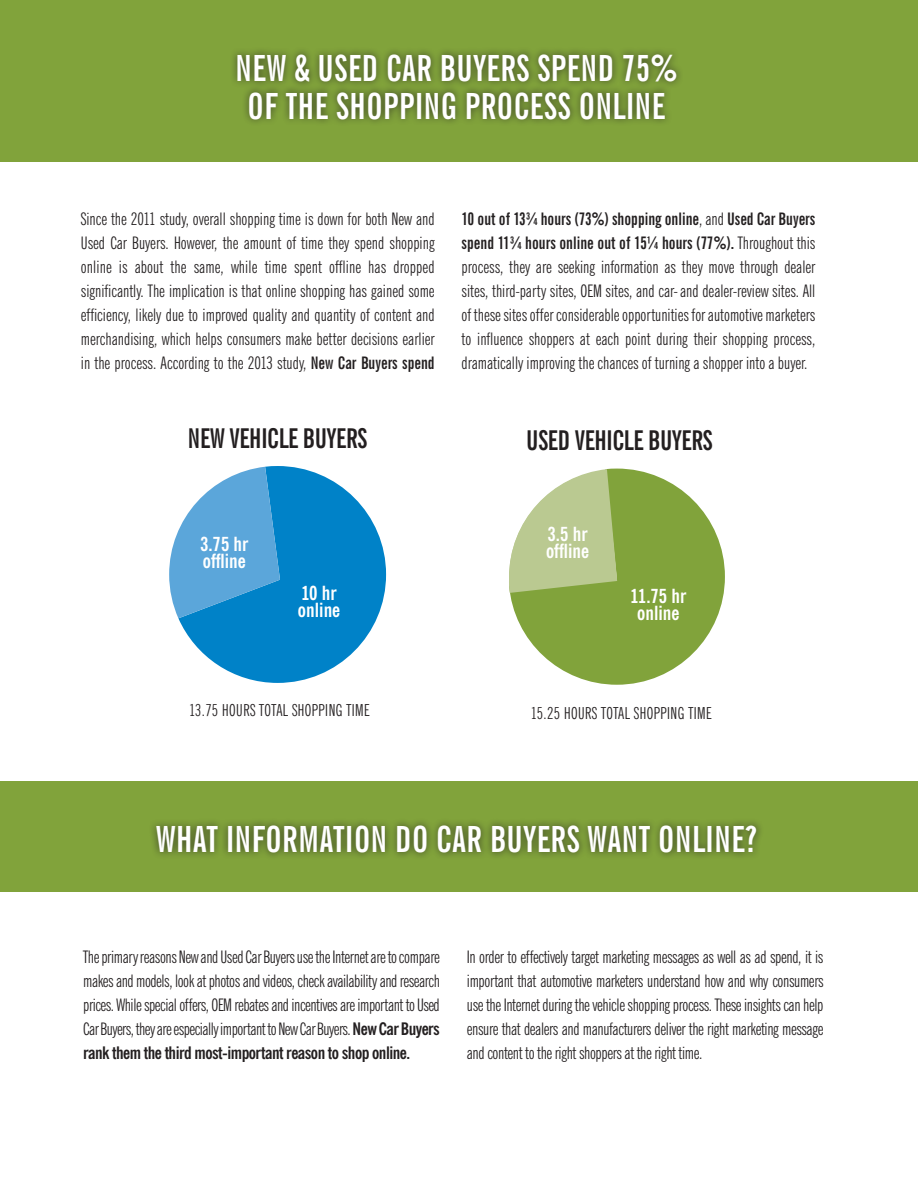
<style>
.page{position:relative;width:918px;height:1188px;background:#fff}
.page>*{position:absolute;margin:0;border:0;box-sizing:border-box;transform-origin:0 0}
.t1{font:36px/37.5px "News Gothic Bd X Cn BT";letter-spacing:.015em;color:#fff;text-align:center}
.t2{font:27.3px "News Gothic Bd X Cn BT";letter-spacing:-.01em;color:#231f20}
.t3{font:19.5px/16.6px "News Gothic Bd Cn BT";color:#fff}
.t4{font:17.25px/24px "News Gothic X Cn BT";letter-spacing:-.02em;color:#231f20;text-align:justify}
.t5{font:17.25px/24px "News Gothic Bd X Cn BT";color:#231f20}
.t6{font:17.25px "News Gothic Bd Cn BT";letter-spacing:-.03em;color:#231f20}
.t7{font:16.5px "News Gothic X Cn BT";letter-spacing:.03em;color:#231f20}
.s1{font-family:"News Gothic Bd X Cn BT"}
.s2{font-family:"News Gothic X Cn BT"}
.s3{font-family:"News Gothic Bd Cn BT"}
</style>
<div class="page">
<div style="left:0;top:0;width:918px;height:162px;background:#81a33b"></div>
<div style="left:230px;top:47px;width:454px;height:80px;background:#231f20;opacity:.75"></div>
<svg style="left:178px;top:466px;width:208px;height:217px;fill:#0082c8"></svg>
<svg style="left:169px;top:467px;width:111px;height:151px;background:#65aedc"></svg>
<svg style="left:510px;top:469px;width:215px;height:216px;fill:#81a33b"></svg>
<svg style="left:509px;top:469px;width:108px;height:124px"></svg>
<div style="left:0;top:782px;width:918px;height:110px;background:#81a33b"></div>
<div style="left:149px;top:818px;width:615px;height:42px;background:#231f20;opacity:.75"></div>
<h1 class="t1" style="left:236px;top:49px;width:443px">New &amp; Used Car Buyers Spend 75% of the Shopping Process Online</h1>
<p class="t4" style="left:81px;top:206px;width:355px">Since the 2011 study, overall shopping time is down for both New and Used Car Buyers. However, the amount of time they spend shopping online is about the same, while time spent offline has dropped significantly. The implication is that online shopping has gained some efficiency, likely due to improved quality and quantity of content and merchandising, which helps consumers make better decisions earlier in the process. According to the 2013 study, <span class="s1">New Car Buyers spend</span></p>
<p class="t5" style="left:462px;top:206px;width:355px">10 out of 13¾ hours (73%) shopping online<span class="s2">, and</span> Used Car Buyers spend 11¾ hours online out of 15¼ hours (77%). <span class="s2">Throughout this</span></p>
<p class="t4" style="left:462px;top:254px;width:355px">process, they are seeking information as they move through dealer sites, third-party sites, OEM sites, and car- and dealer-review sites. All of these sites offer considerable opportunities for automotive marketers to influence shoppers at each point during their shopping process, dramatically improving the chances of turning a shopper into a buyer.</p>
<h2 class="t2" style="left:188px;top:421px;width:150px">NEW VEHICLE BUYERS</h2>
<h2 class="t2" style="left:526px;top:422px;width:157px">USED VEHICLE BUYERS</h2>
<p class="t3" style="left:200px;top:536px;width:50px">3.75 hr offline</p>
<p class="t3" style="left:546px;top:526px;width:45px">3.5 hr offline</p>
<p class="t3" style="left:298px;top:585px;width:44px">10 hr online</p>
<p class="t3" style="left:631px;top:588px;width:57px;text-align:center">11.75 hr online</p>
<p class="t7" style="left:189px;top:700px;width:174px">13.75 hours total shopping time</p>
<p class="t7" style="left:531px;top:703px;width:175px">15.25 hours total shopping time</p>
<h1 class="t1" style="left:156px;top:820px;width:603px">what information do car buyers want online?</h1>
<p class="t4" style="left:83px;top:945px;width:358px">The primary reasons New and Used Car Buyers use the Internet are to compare makes and models, look at photos and videos, check availability and research prices. While special offers, OEM rebates and incentives are important to Used Car Buyers, they are especially important to New Car Buyers. <span class="s3">New Car Buyers</span></p>
<p class="t6" style="left:83px;top:1041px;width:329px">rank them the third most-important reason to shop online.</p>
<p class="t4" style="left:467px;top:945px;width:358px">In order to effectively target marketing messages as well as ad spend, it is important that automotive marketers understand how and why consumers use the Internet during the vehicle shopping process. These insights can help ensure that dealers and manufacturers deliver the right marketing message and content to the right shoppers at the right time.</p>
</div>
